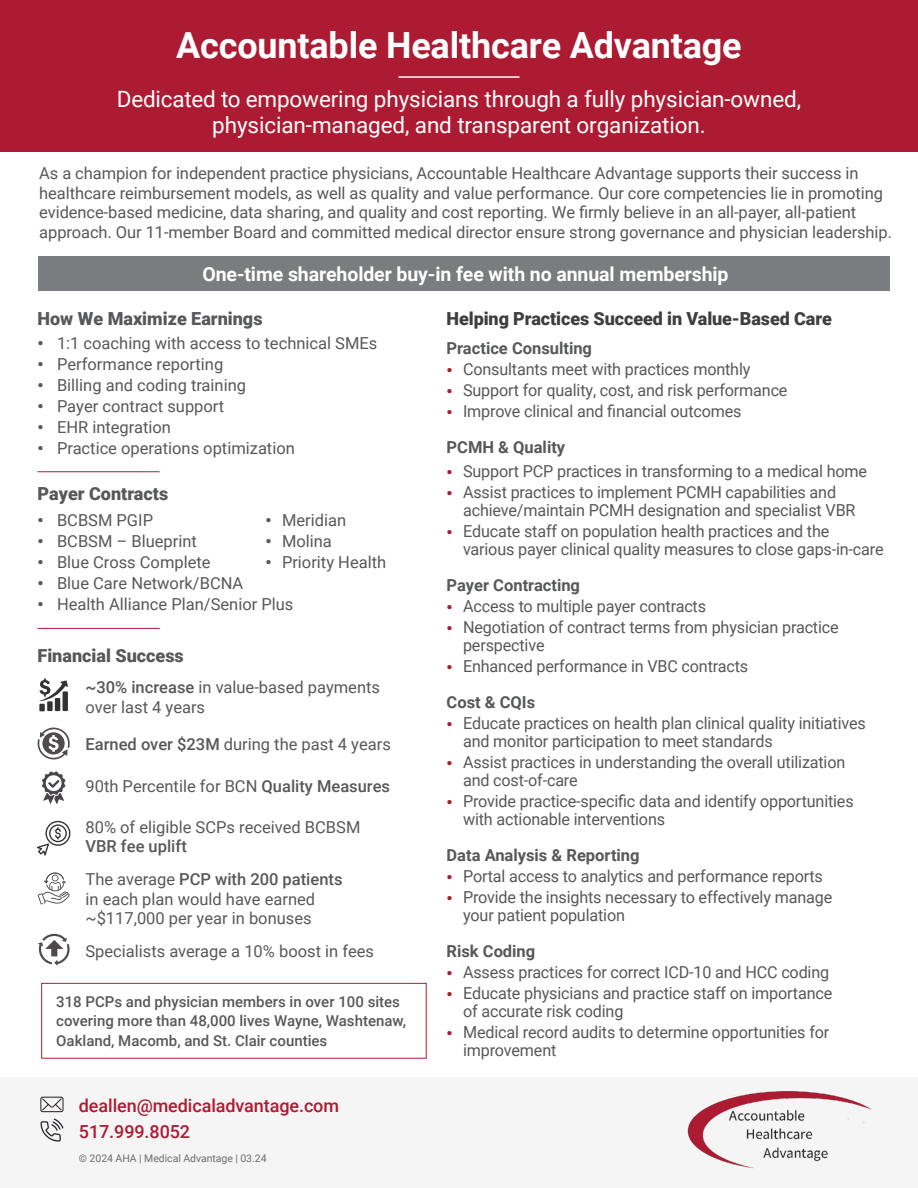
<style>
.page{position:relative;width:918px;height:1188px;background:#fff}
.page>*{position:absolute;margin:0;border:0;box-sizing:border-box;transform-origin:0 0}
.t1{font:700 36px "Roboto";letter-spacing:-.005em;color:#fff}
.t2{font:22.5px/25.5px "Roboto";letter-spacing:-.005em;color:#fff;text-align:center}
.t3{font:700 19.5px "Roboto";letter-spacing:-.005em;color:#fff}
.t4{font:900 18px "Roboto";color:#57585a}
.t5{font:500 18px "Roboto";letter-spacing:-.005em;color:#ad1b32}
.t6{font:900 18px "Roboto";letter-spacing:-.005em;color:#3e3e3f}
.t7{font:16.5px/18px "Roboto";letter-spacing:-.01em;color:#57585a}
.t8{font:700 16.5px "Roboto";color:#57585a}
.t9{font:500 15px/19.5px "Roboto";color:#57585a}
.t10{font:10.5px "Roboto";letter-spacing:-.005em;color:#6c6d70}
.s1{font-weight:900}
.s2{font-weight:500}
.s3{font-weight:900;color:#ad1b32}
</style>
<div class="page">
<div style="left:41px;top:983px;width:386px;height:76px;border:1px solid #ad1b32"></div>
<div style="left:0;top:1078px;width:918px;height:110px;background:#f5f5f6"></div>
<svg style="left:40px;top:1096px;width:24px;height:16px"></svg>
<div style="left:0;top:0;width:918px;height:151px;background:#ad1b32"></div>
<hr style="left:399px;top:76px;width:120px;height:2px;background:#fff">
<hr style="left:38px;top:471px;width:122px;height:1px;background:#ad1b32">
<div style="left:38px;top:256px;width:852px;height:35px;background:#7a7c7f"></div>
<hr style="left:38px;top:628px;width:122px;height:1px;background:#ad1b32">
<img style="left:687px;top:1091px;width:184px;height:78px">
<svg style="left:38px;top:873px;width:32px;height:31px"></svg>
<svg style="left:37px;top:728px;width:33px;height:32px"></svg>
<svg style="left:42px;top:771px;width:24px;height:33px"></svg>
<svg style="left:39px;top:679px;width:29px;height:32px"></svg>
<svg style="left:38px;top:933px;width:32px;height:33px"></svg>
<svg style="left:37px;top:821px;width:33px;height:35px"></svg>
<img style="left:40px;top:1118px;width:24px;height:24px">
<p class="t1" style="left:176px;top:20px;width:567px">Accountable Healthcare Advantage</p>
<p class="t2" style="left:117px;top:86px;width:686px">Dedicated to empowering physicians through a fully physician-owned, physician-managed, and transparent organization.</p>
<p class="t7" style="left:39px;top:163px;width:854px;line-height:19.5px">As a champion for independent practice physicians, Accountable Healthcare Advantage supports their success in healthcare reimbursement models, as well as quality and value performance. Our core competencies lie in promoting evidence-based medicine, data sharing, and quality and cost reporting. We firmly believe in an all-payer, all-patient approach. Our 11-member Board and committed medical director ensure strong governance and physician leadership.</p>
<p class="t3" style="left:202px;top:260px;width:528px">One-time shareholder buy-in fee with no annual membership</p>
<p class="t4" style="left:38px;top:306px;width:227px">How We Maximize Earnings</p>
<p class="t7" style="left:38px;top:334px;width:341px"><span class="s1">•</span> 1:1 coaching with access to technical SMEs</p>
<p class="t7" style="left:38px;top:355px;width:187px"><span class="s1">•</span> Performance reporting</p>
<p class="t7" style="left:38px;top:376px;width:210px"><span class="s1">•</span> Billing and coding training</p>
<p class="t7" style="left:38px;top:397px;width:188px"><span class="s1">•</span> Payer contract support</p>
<p class="t7" style="left:38px;top:418px;width:135px"><span class="s1">•</span> EHR integration</p>
<p class="t7" style="left:38px;top:439px;width:259px"><span class="s1">•</span> Practice operations optimization</p>
<p class="t4" style="left:38px;top:481px;width:132px">Payer Contracts</p>
<p class="t7" style="left:38px;top:510px;width:117px"><span class="s1">•</span> BCBSM PGIP</p>
<p class="t7" style="left:266px;top:510px;width:82px"><span class="s1">•</span> Meridian</p>
<p class="t7" style="left:38px;top:531px;width:161px"><span class="s1">•</span> BCBSM – Blueprint</p>
<p class="t7" style="left:266px;top:531px;width:68px"><span class="s1">•</span> Molina</p>
<p class="t7" style="left:38px;top:552px;width:175px"><span class="s1">•</span> Blue Cross Complete</p>
<p class="t7" style="left:266px;top:552px;width:122px"><span class="s1">•</span> Priority Health</p>
<p class="t7" style="left:38px;top:573px;width:207px"><span class="s1">•</span> Blue Care Network/BCNA</p>
<p class="t7" style="left:38px;top:594px;width:257px"><span class="s1">•</span> Health Alliance Plan/Senior Plus</p>
<p class="t4" style="left:38px;top:643px;width:148px">Financial Success</p>
<p class="t7" style="left:86px;top:677px;width:296px;line-height:19.5px"><span class="s2">~30% increase</span> in value-based payments over last 4 years</p>
<p class="t7" style="left:86px;top:735px;width:307px"><span class="s2">Earned over $23M</span> during the past 4 years</p>
<p class="t7" style="left:86px;top:777px;width:306px">90th Percentile for BCN <span class="s2">Quality Measures</span></p>
<p class="t7" style="left:86px;top:816px;width:276px;line-height:19.5px">80% of eligible SCPs received BCBSM<br><span class="s2">VBR fee uplift</span></p>
<p class="t7" style="left:86px;top:869px;width:259px;line-height:19.5px">The average <span class="s2">PCP with 200 patients </span>in each plan would have earned ~$117,000 per year in bonuses</p>
<p class="t7" style="left:86px;top:942px;width:290px">Specialists average a 10% boost in fees</p>
<p class="t9" style="left:56px;top:991px;width:351px">318 PCPs and physician members in over 100 sites covering more than 48,000 lives Wayne, Washtenaw,<br>Oakland, Macomb, and St. Clair counties</p>
<p class="t5" style="left:79px;top:1093px;width:262px">deallen@medicaladvantage.com</p>
<p class="t5" style="left:79px;top:1119px;width:113px">517.999.8052</p>
<p class="t10" style="left:79px;top:1151px;width:189px">© 2024 AHA | Medical Advantage | 03.24</p>
<p class="t6" style="left:447px;top:306px;width:387px">Helping Practices Succeed in Value-Based Care</p>
<p class="t8" style="left:447px;top:336px;width:147px">Practice Consulting</p>
<p class="t7" style="left:447px;top:359px;width:305px"><span class="s3">•</span> Consultants meet with practices monthly</p>
<p class="t7" style="left:447px;top:380px;width:342px"><span class="s3">•</span> Support for quality, cost, and risk performance</p>
<p class="t7" style="left:447px;top:401px;width:297px"><span class="s3">•</span> Improve clinical and financial outcomes</p>
<p class="t8" style="left:447px;top:435px;width:120px">PCMH &amp; Quality</p>
<p class="t7" style="left:447px;top:461px;width:422px"><span class="s3">•</span> Support PCP practices in transforming to a medical home</p>
<p class="t7" style="left:463px;top:482px;width:394px;text-indent:-16px"><span class="s3">•</span> Assist practices to implement PCMH capabilities and achieve/maintain PCMH designation and specialist VBR</p>
<p class="t7" style="left:463px;top:521px;width:422px;text-indent:-16px"><span class="s3">•</span> Educate staff on population health practices and the various payer clinical quality measures to close gaps-in-care</p>
<p class="t8" style="left:447px;top:573px;width:135px">Payer Contracting</p>
<p class="t7" style="left:447px;top:596px;width:261px"><span class="s3">•</span> Access to multiple payer contracts</p>
<p class="t7" style="left:463px;top:617px;width:377px;text-indent:-16px"><span class="s3">•</span> Negotiation of contract terms from physician practice perspective</p>
<p class="t7" style="left:447px;top:656px;width:303px"><span class="s3">•</span> Enhanced performance in VBC contracts</p>
<p class="t8" style="left:447px;top:690px;width:90px">Cost &amp; CQIs</p>
<p class="t7" style="left:463px;top:713px;width:404px;text-indent:-16px"><span class="s3">•</span> Educate practices on health plan clinical quality initiatives and monitor participation to meet standards</p>
<p class="t7" style="left:463px;top:752px;width:384px;text-indent:-16px"><span class="s3">•</span> Assist practices in understanding the overall utilization and cost-of-care</p>
<p class="t7" style="left:463px;top:791px;width:392px;text-indent:-16px"><span class="s3">•</span> Provide practice-specific data and identify opportunities with actionable interventions</p>
<p class="t8" style="left:447px;top:843px;width:195px">Data Analysis &amp; Reporting</p>
<p class="t7" style="left:447px;top:866px;width:378px"><span class="s3">•</span> Portal access to analytics and performance reports</p>
<p class="t7" style="left:463px;top:887px;width:371px;text-indent:-16px"><span class="s3">•</span> Provide the insights necessary to effectively manage your patient population</p>
<p class="t8" style="left:447px;top:939px;width:90px">Risk Coding</p>
<p class="t7" style="left:447px;top:962px;width:384px"><span class="s3">•</span> Assess practices for correct ICD-10 and HCC coding</p>
<p class="t7" style="left:463px;top:983px;width:371px;text-indent:-16px"><span class="s3">•</span> Educate physicians and practice staff on importance of accurate risk coding</p>
<p class="t7" style="left:463px;top:1022px;width:368px;text-indent:-16px"><span class="s3">•</span> Medical record audits to determine opportunities for improvement</p>
</div>
